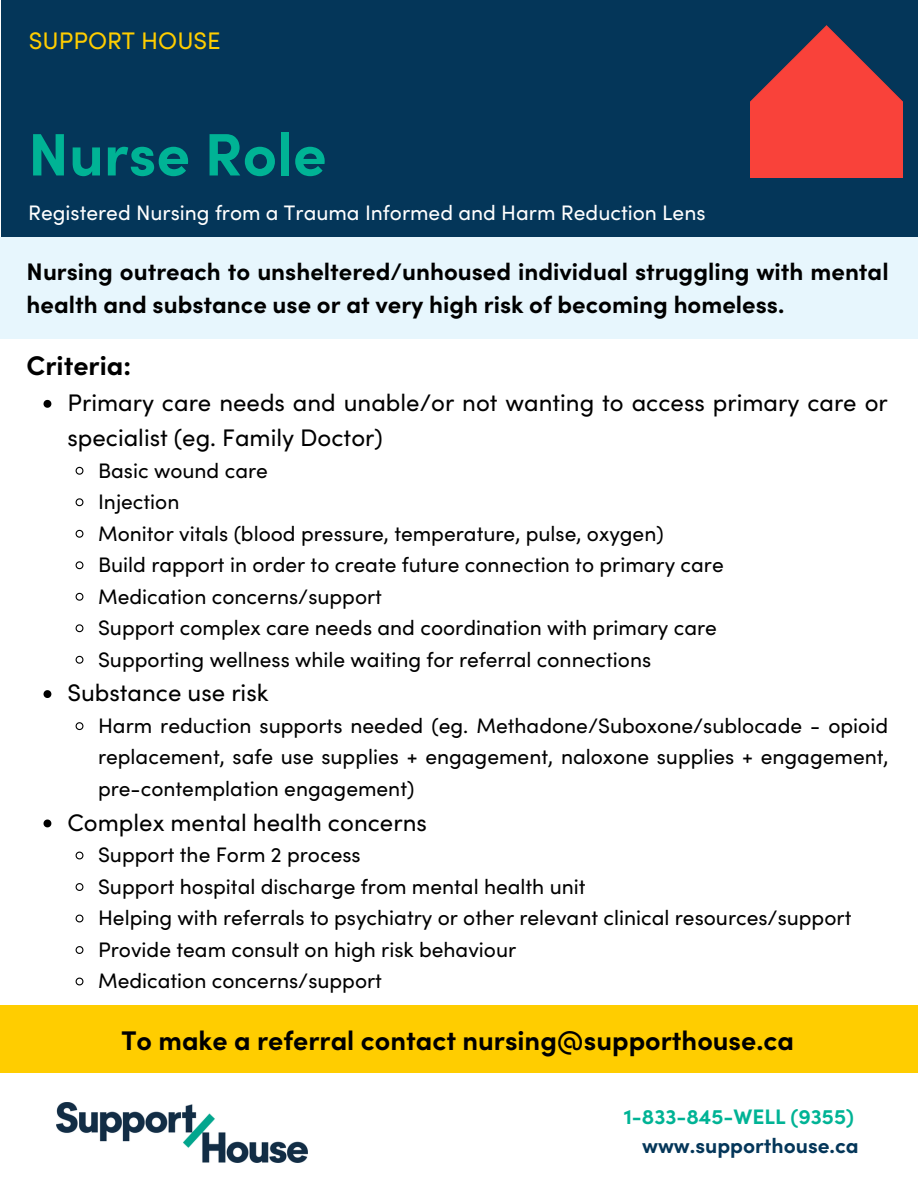
<style>
.page{position:relative;width:918px;height:1188px;background:#fff}
.page>*{position:absolute;margin:0;border:0;box-sizing:border-box;transform-origin:0 0}
.t1{font:700 60px "Sofia Pro";color:#00b395}
.t2{font:700 27px "Sofia Pro";color:#000}
.t3{font:24px/34.8px "Sofia Pro";color:#000}
.t4{font:700 24px/32.7px "Sofia Pro";color:#000}
.t5{font:24px "Sofia Pro";color:#ffcd00}
.t6{font:21px/31.5px "Sofia Pro";color:#000;text-align:justify}
.t7{font:21px "Sofia Pro";color:#fff}
.t8{font:700 21px "Sofia Pro";color:#00b395}
.t9{font:700 21px "Sofia Pro";color:#043659}
</style>
<div class="page">
<div style="left:1px;top:0;width:917px;height:237px;background:#043659"></div>
<img style="left:56px;top:1102px;width:251px;height:60px">
<div style="left:0;top:237px;width:918px;height:102px;background:#e7f6fd"></div>
<div style="left:0;top:1005px;width:918px;height:67px;background:#ffcd00"></div>
<img style="left:750px;top:26px;width:152px;height:152px">
<svg style="left:44px;top:400px;width:7px;height:8px"></svg>
<svg style="left:75px;top:466px;width:9px;height:9px"></svg>
<svg style="left:75px;top:498px;width:9px;height:9px"></svg>
<svg style="left:75px;top:529px;width:9px;height:9px"></svg>
<svg style="left:75px;top:561px;width:9px;height:9px"></svg>
<svg style="left:75px;top:592px;width:9px;height:9px"></svg>
<svg style="left:75px;top:624px;width:9px;height:9px"></svg>
<svg style="left:75px;top:655px;width:9px;height:9px"></svg>
<svg style="left:44px;top:690px;width:7px;height:8px"></svg>
<svg style="left:75px;top:722px;width:9px;height:9px"></svg>
<svg style="left:44px;top:820px;width:7px;height:7px"></svg>
<svg style="left:75px;top:851px;width:9px;height:9px"></svg>
<svg style="left:75px;top:883px;width:9px;height:8px"></svg>
<svg style="left:75px;top:914px;width:9px;height:9px"></svg>
<svg style="left:75px;top:946px;width:9px;height:8px"></svg>
<svg style="left:75px;top:977px;width:9px;height:9px"></svg>
<p class="t5" style="left:29px;top:25px;width:193px">SUPPORT HOUSE</p>
<p class="t1" style="left:28px;top:115px;width:300px">Nurse Role</p>
<p class="t7" style="left:28px;top:198px;width:679px">Registered Nursing from a Trauma Informed and Harm Reduction Lens</p>
<p class="t4" style="left:27px;top:255px;width:864px">Nursing outreach to unsheltered/unhoused individual struggling with mental health and substance use or at very high risk of becoming homeless.</p>
<p class="t2" style="left:27px;top:348px;width:106px">Criteria:</p>
<p class="t3" style="left:67px;top:385px;width:822px">Primary care needs and unable/or not wanting to access primary care or specialist (eg. Family Doctor)</p>
<p class="t6" style="left:98px;top:454px;width:171px">Basic wound care</p>
<p class="t6" style="left:98px;top:486px;width:83px">Injection</p>
<p class="t6" style="left:98px;top:517px;width:567px">Monitor vitals (blood pressure, temperature, pulse, oxygen)</p>
<p class="t6" style="left:98px;top:549px;width:627px">Build rapport in order to create future connection to primary care</p>
<p class="t6" style="left:98px;top:580px;width:286px">Medication concerns/support</p>
<p class="t6" style="left:98px;top:612px;width:620px">Support complex care needs and coordination with primary care</p>
<p class="t6" style="left:98px;top:643px;width:555px">Supporting wellness while waiting for referral connections</p>
<p class="t3" style="left:67px;top:675px;width:203px">Substance use risk</p>
<p class="t6" style="left:98px;top:709px;width:792px">Harm reduction supports needed (eg. Methadone/Suboxone/sublocade - opioid replacement, safe use supplies + engagement, naloxone supplies + engagement, pre-contemplation engagement)</p>
<p class="t3" style="left:67px;top:805px;width:361px">Complex mental health concerns</p>
<p class="t6" style="left:98px;top:839px;width:264px">Support the Form 2 process</p>
<p class="t6" style="left:98px;top:870px;width:489px">Support hospital discharge from mental health unit</p>
<p class="t6" style="left:98px;top:902px;width:755px">Helping with referrals to psychiatry or other relevant clinical resources/support</p>
<p class="t6" style="left:98px;top:933px;width:420px">Provide team consult on high risk behaviour</p>
<p class="t6" style="left:98px;top:965px;width:286px">Medication concerns/support</p>
<p class="t2" style="left:121px;top:1023px;width:674px">To make a referral contact nursing@supporthouse.ca</p>
<p class="t8" style="left:624px;top:1102px;width:232px">1-833-845-WELL (9355)</p>
<p class="t9" style="left:642px;top:1132px;width:218px">www.supporthouse.ca</p>
</div>
